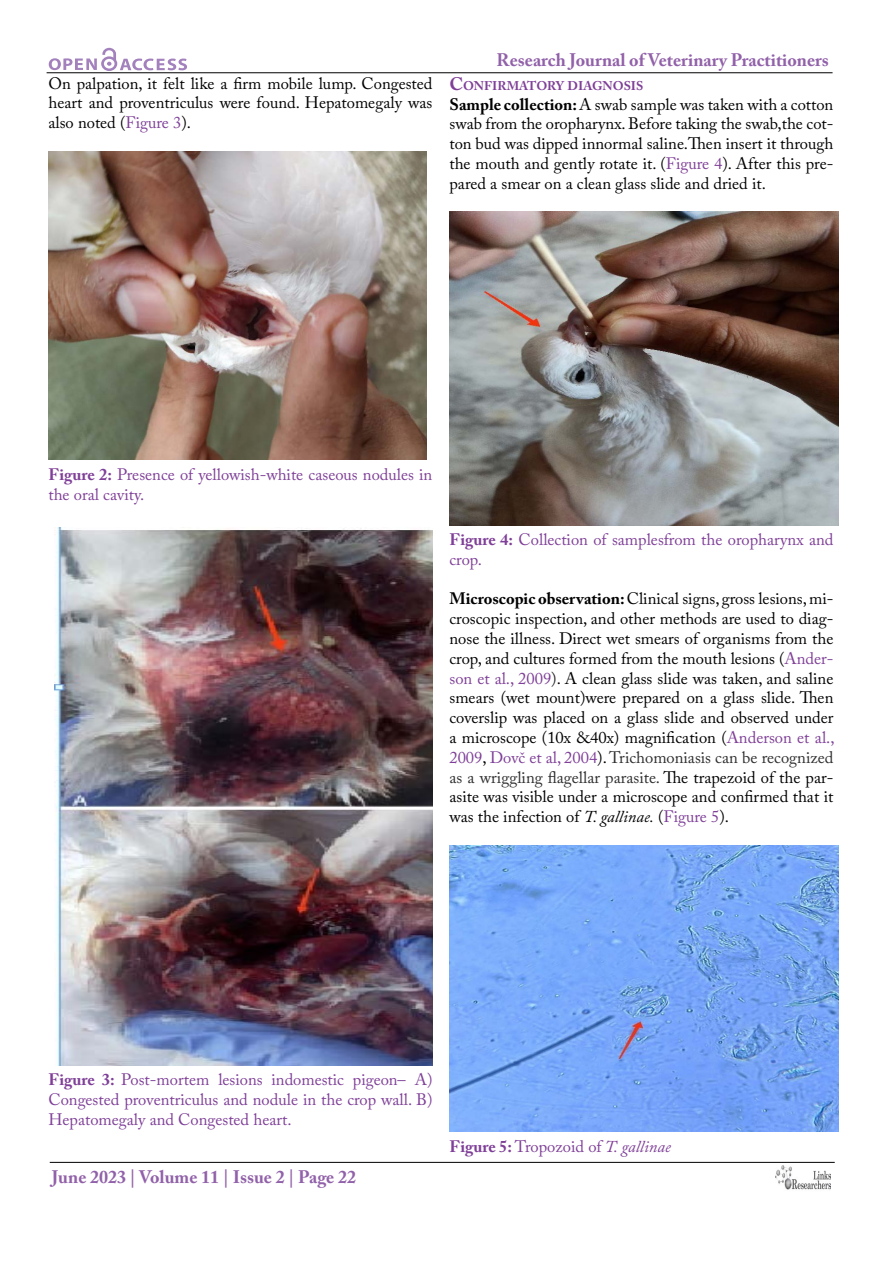
<style>
.page{position:relative;width:893px;height:1263px;background:#fff}
.page>*{position:absolute;margin:0;border:0;box-sizing:border-box;transform-origin:0 0}
.t1{font:700 18px "Adobe Caslon Pro";color:#9161a9}
.t2{font:16.5px/19.8px "Adobe Caslon Pro";color:#000;text-align:justify}
.t3{font:16.5px/19.8px "Adobe Caslon Pro";color:#7f3f98}
.t4{font:700 12.6px "Adobe Caslon Pro";color:#7f3f98}
.s1{color:#7f3f98}
.s2{font-size:18px}
.s3{font-weight:700}
.s4{color:#222}
.s5{color:#2e2e2e}
.s6{font-style:italic}
</style>
<div class="page">
<hr style="left:47px;top:72px;width:785px;height:1px;background:#000">
<hr style="left:50px;top:1162px;width:785px;height:1px;background:#000">
<svg style="left:49px;top:48px;width:138px;height:23px"></svg>
<img style="left:775px;top:1165px;width:56px;height:25px">
<img style="left:48px;top:151px;width:379px;height:309px">
<img style="left:54px;top:527px;width:379px;height:538px">
<img style="left:449px;top:212px;width:390px;height:313px">
<img style="left:449px;top:845px;width:390px;height:287px">
<p class="t2" style="left:48px;top:73px;width:386px">On palpation, it felt like a firm mobile lump. Congested heart and proventriculus were found. Hepatomegaly was also noted (<span class="s1">Figure 3</span>).</p>
<p class="t1" style="left:497px;top:50px;width:334px">Research Journal of Veterinary Practitioners</p>
<p class="t4" style="left:449px;top:78px;width:182px"><span class="s2">C</span>ONFI RMATORY DIAGNOSIS</p>
<p class="t2" style="left:449px;top:94px;width:385px"><span class="s3">Sample collection:</span> A swab sample was taken with a cotton swab from the oropharynx. Before taking the swab,the cot&shy;ton bud was dipped innormal saline.Then insert it through the mouth and gently rotate it. (<span class="s1">Figure 4</span>). After this pre&shy;pared a smear on a clean glass slide and dried it.</p>
<p class="t3" style="left:48px;top:464px;width:385px"><span class="s3">Figure 2:</span> Presence of yellowish-white caseous nodules in the oral cavity.</p>
<p class="t3" style="left:449px;top:529px;width:385px"><span class="s3">Figure 4:</span> Collection of samplesfrom the oropharynx and crop.</p>
<p class="t2" style="left:449px;top:589px;width:387px"><span class="s3">Microscopic observation:</span> Clinical signs, gross lesions, mi&shy;croscopic inspection, and other methods are used to diag&shy;nose the illness. Direct wet smears of organisms from the crop, and cultures formed from the mouth lesions (<span class="s1">Ander&shy;son et al., 2009</span><span class="s4">)</span>. A clean glass slide was taken, and saline smears (wet mount)were prepared on a glass slide. Then coverslip was placed on a glass slide and observed under a microscope (10x &amp;40x) magnification (<span class="s1">Anderson et al., 2009</span>, <span class="s1">Dovč et al, 2004</span>). <span class="s5">Trichomoniasis can be recognized as a wriggling flagellar parasite.</span> The trapezoid of the par&shy;asite was visible under a microscope and confirmed that it was the infection of <span class="s6">T. gallinae.</span> (<span class="s1">Figure 5</span>).</p>
<p class="t3" style="left:48px;top:1070px;width:385px;text-align:justify"><span class="s3">Figure 3:</span> Post-mortem lesions indomestic pigeon– A)<br>Congested proventriculus and nodule in the crop wall. B)<br>Hepatomegaly and Congested heart.</p>
<p class="t1" style="left:52px;top:1166px;width:306px">June 2023 | Volume 11 | Issue 2 | Page 22</p>
<p class="t3" style="left:449px;top:1136px;width:223px"><span class="s3">Figure 5:</span> Tropozoid of <span class="s6">T. gallinae</span></p>
</div>
